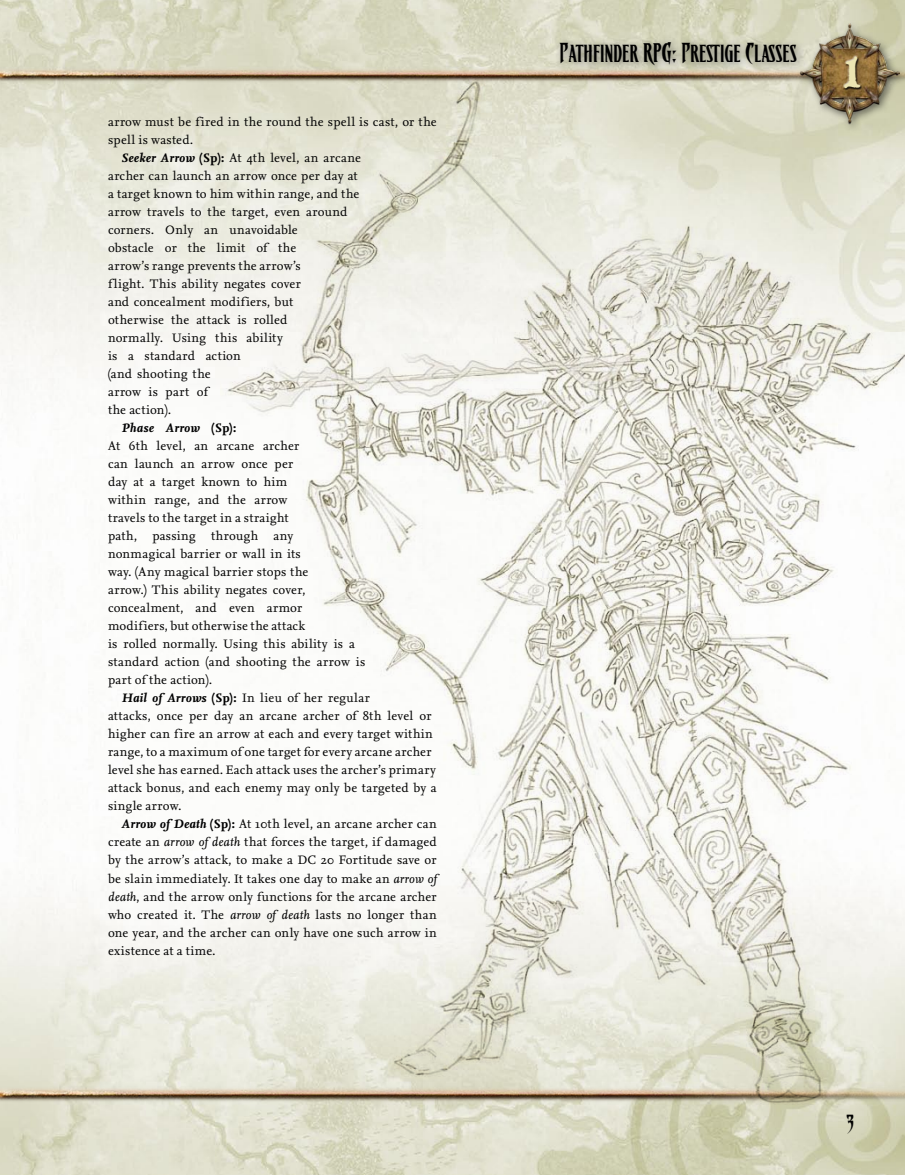
<style>
.page{position:relative;width:905px;height:1175px;background:#fff}
.page>*{position:absolute;margin:0;border:0;box-sizing:border-box;transform-origin:0 0}
.t1{font:45px "Blackmoor Plain";color:#ece5b2}
.t2{font:24px "CC Treacherous Corners";color:#000}
.t3{font:24px "CC Treacherous Curves";color:#000}
.t4{font:12.75px "Nexus Serif OT";letter-spacing:.02em;color:#000}
.t5{font:italic 700 12.75px "Nexus Serif OT";letter-spacing:.015em;color:#000}
.s1{font-weight:700;font-style:italic}
.s2{font-weight:700}
.s3{font-style:normal}
.s4{font-style:italic}
.s5{font-family:"CC Treacherous Curves"}
</style>
<div class="page">
<img style="left:0;top:0;width:904px;height:1174px">
<img style="left:0;top:1073px;width:904px;height:40px">
<img style="left:0;top:54px;width:553px;height:40px">
<div style="left:794px;top:18px;width:110px;height:115px;background:#000;opacity:.55"></div>
<img style="left:798px;top:23px;width:101px;height:35px">
<img style="left:220px;top:58px;width:684px;height:1053px">
<div style="left:553px;top:36px;width:252px;height:38px;background:#000;opacity:.45"></div>
<div style="left:838px;top:50px;width:30px;height:47px;background:#000;opacity:.45"></div>
<div style="left:842px;top:56px;width:20px;height:33px;background:#fff;opacity:.75"></div>
<div style="left:842px;top:57px;width:20px;height:34px;background:#000;opacity:.75"></div>
<p class="t4" style="left:108px;top:114px;width:330px">arrow must be fired in the round the spell is cast, or the</p>
<p class="t4" style="left:108px;top:132px;width:86px">spell is wasted.</p>
<p class="t4" style="left:122px;top:150px;width:241px"><span class="s1">Seeker Arrow</span> <span class="s2">(Sp):</span> At 4th level, an arcane</p>
<p class="t4" style="left:108px;top:168px;width:251px">archer can launch an arrow once per day at</p>
<p class="t4" style="left:108px;top:186px;width:253px">a target known to him within range, and the</p>
<p class="t4" style="left:108px;top:204px;width:241px">arrow travels to the target, even around</p>
<p class="t4" style="left:108px;top:222px;width:191px">corners. Only an unavoidable</p>
<p class="t4" style="left:108px;top:240px;width:190px">obstacle or the limit of the</p>
<p class="t4" style="left:108px;top:258px;width:194px">arrow’s range prevents the arrow’s</p>
<p class="t4" style="left:108px;top:276px;width:194px">f light. This ability negates cover</p>
<p class="t4" style="left:108px;top:294px;width:187px">and concealment modifiers, but</p>
<p class="t4" style="left:108px;top:312px;width:181px">otherwise the attack is rolled</p>
<p class="t4" style="left:108px;top:330px;width:176px">normally. Using this ability</p>
<p class="t4" style="left:108px;top:348px;width:134px">is a standard action</p>
<p class="t4" style="left:108px;top:366px;width:104px">(and shooting the</p>
<p class="t4" style="left:108px;top:384px;width:101px">arrow is part of</p>
<p class="t4" style="left:108px;top:402px;width:64px">the action).</p>
<p class="t5" style="left:121px;top:420px;width:116px">Phase Arrow <span class="s3">(Sp):</span></p>
<p class="t4" style="left:108px;top:438px;width:193px">At 6th level, an arcane archer</p>
<p class="t4" style="left:108px;top:456px;width:187px">can launch an arrow once per</p>
<p class="t4" style="left:108px;top:474px;width:181px">day at a target known to him</p>
<p class="t4" style="left:108px;top:492px;width:181px">within range, and the arrow</p>
<p class="t4" style="left:108px;top:510px;width:182px">travels to the target in a straight</p>
<p class="t4" style="left:108px;top:528px;width:187px">path, passing through any</p>
<p class="t4" style="left:108px;top:546px;width:194px">nonmagical barrier or wall in its</p>
<p class="t4" style="left:108px;top:564px;width:202px">way. (Any magical barrier stops the</p>
<p class="t4" style="left:108px;top:582px;width:199px">arrow.) This ability negates cover,</p>
<p class="t4" style="left:108px;top:600px;width:196px">concealment, and even armor</p>
<p class="t4" style="left:108px;top:618px;width:199px">modifiers, but otherwise the attack</p>
<p class="t4" style="left:108px;top:636px;width:248px">is rolled normally. Using this ability is a</p>
<p class="t4" style="left:108px;top:654px;width:259px">standard action (and shooting the arrow is</p>
<p class="t4" style="left:108px;top:672px;width:105px">part of the action).</p>
<p class="t4" style="left:121px;top:690px;width:250px"><span class="s1">Hail of Arrows</span> <span class="s2">(Sp):</span> In lieu of her regular</p>
<p class="t4" style="left:108px;top:708px;width:325px">attacks, once per day an arcane archer of 8th level or</p>
<p class="t4" style="left:108px;top:726px;width:326px">higher can fire an arrow at each and every target within</p>
<p class="t4" style="left:108px;top:744px;width:325px">range, to a maximum of one target for every arcane archer</p>
<p class="t4" style="left:108px;top:762px;width:329px">level she has earned. Each attack uses the archer’s primary</p>
<p class="t4" style="left:108px;top:780px;width:330px">attack bonus, and each enemy may only be targeted by a</p>
<p class="t4" style="left:108px;top:798px;width:75px">single arrow.</p>
<p class="t4" style="left:121px;top:816px;width:317px"><span class="s1">Arrow of Death</span> <span class="s2">(Sp):</span> At 10th level, an arcane archer can</p>
<p class="t4" style="left:108px;top:834px;width:330px">create an <span class="s4">arrow of death</span> that forces the target, if damaged</p>
<p class="t4" style="left:108px;top:852px;width:330px">by the arrow’s attack, to make a DC 20 Fortitude save or</p>
<p class="t4" style="left:108px;top:870px;width:330px">be slain immediately. It takes one day to make an <span class="s4">arrow of</span></p>
<p class="t4" style="left:108px;top:888px;width:330px"><span class="s4">death</span>, and the arrow only functions for the arcane archer</p>
<p class="t4" style="left:108px;top:906px;width:330px">who created it. The <span class="s4">arrow of death</span> lasts no longer than</p>
<p class="t4" style="left:108px;top:924px;width:330px">one year, and the archer can only have one such arrow in</p>
<p class="t4" style="left:108px;top:942px;width:109px">existence at a time.</p>
<h2 class="t2" style="left:559px;top:42px;width:239px"><span class="s5">P</span>athfinder RPG<span class="s5">: P</span>restige <span class="s5">C</span>lasses</h2>
<h1 class="t1" style="left:843px;top:45px;width:18px">1</h1>
<h2 class="t3" style="left:846px;top:1109px;width:9px">3</h2>
</div>
